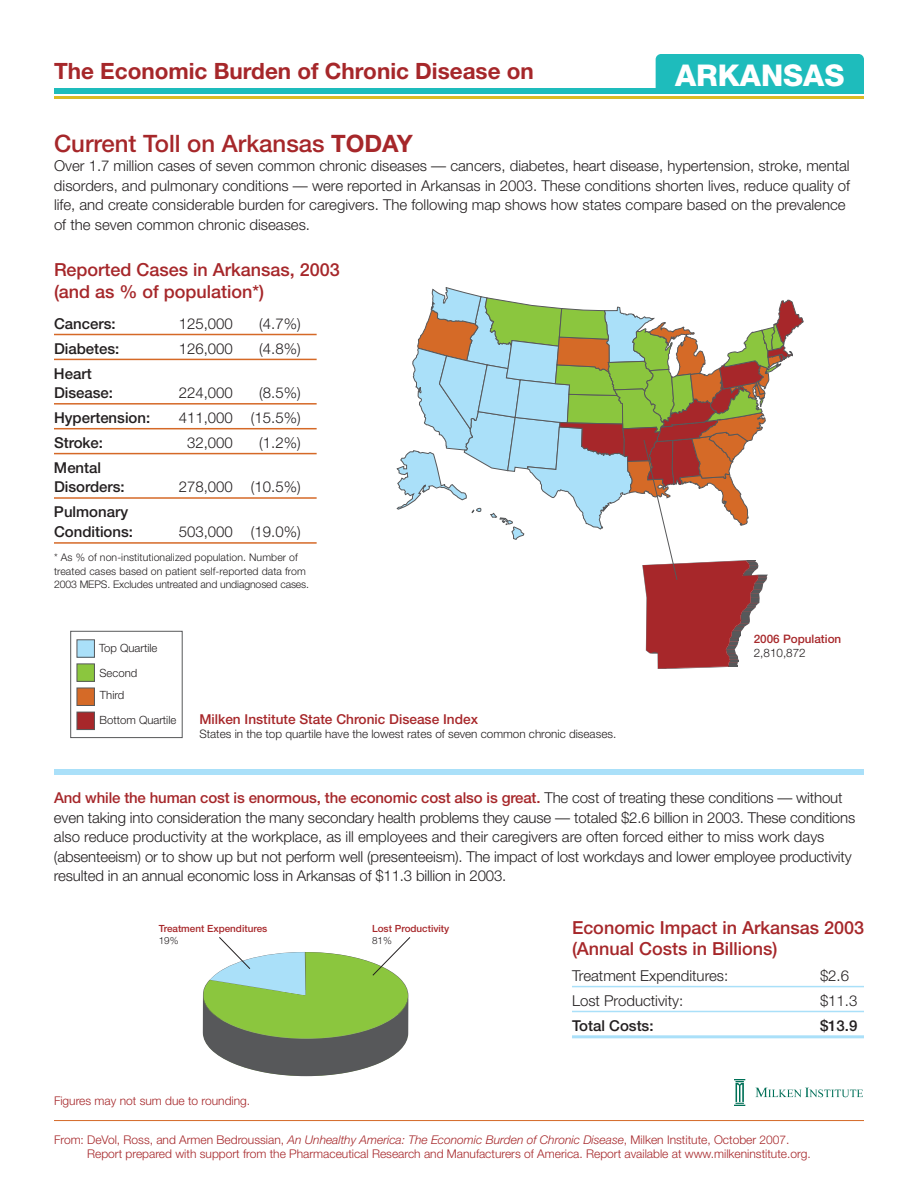
<style>
.page{position:relative;width:918px;height:1188px;background:#fff}
.page>*{position:absolute;margin:0;border:0;box-sizing:border-box;transform-origin:0 0}
.t1{font:800 30px "Helvetica Neue";color:#fff}
.t2{font:500 24px "Helvetica Neue";color:#a6272a}
.t3{font:700 22.5px "Helvetica Neue";color:#a6272a}
.t4{font:500 18px/21.6px "Helvetica Neue";color:#a6272a}
.t5{font:300 15px/19.5px "Helvetica Neue";color:#231f20}
.t6{font:500 15px/19.5px "Helvetica Neue";color:#231f20}
.t7{font:500 13.65px "Helvetica Neue";color:#a7272a}
.t8{font:300 12px/14.4px "Helvetica Neue";color:#a6272a}
.t9{font:300 11.7px "Helvetica Neue";color:#231f20}
.t10{font:500 11.7px "Helvetica Neue";color:#a7272a}
.t11{font:300 11.4px/24.6px "Helvetica Neue";color:#231f20}
.t12{font:300 10.5px/13.5px "Helvetica Neue";letter-spacing:.01em;color:#231f20}
.t13{font:500 9.9px "Helvetica Neue";color:#a7272a}
.t14{font:300 9.9px "Helvetica Neue";color:#231f20}
.s1{font-weight:700}
.s2{font-weight:500;color:#a6272a}
.s3{font-style:italic}
</style>
<div class="page">
<div style="left:54px;top:89px;width:810px;height:5px;background:#1ebcbc"></div>
<hr style="left:54px;top:96px;width:810px;height:3px;background:#dbba23">
<div style="left:656px;top:54px;width:208px;height:40px;background:#1ebcbc;border-radius:5px"></div>
<svg style="left:396px;top:287px;width:408px;height:382px"></svg>
<div style="left:54px;top:770px;width:810px;height:5px;background:#aae0f9"></div>
<hr style="left:54px;top:334px;width:263px;height:1px;background:#d56927">
<hr style="left:54px;top:359px;width:263px;height:1px;background:#d56927">
<hr style="left:54px;top:403px;width:263px;height:2px;background:#d56927">
<hr style="left:54px;top:428px;width:263px;height:1px;background:#d56927">
<hr style="left:54px;top:453px;width:263px;height:1px;background:#d56927">
<hr style="left:54px;top:497px;width:263px;height:2px;background:#d56927">
<hr style="left:54px;top:542px;width:263px;height:2px;background:#d56927">
<div style="left:70px;top:631px;width:112px;height:107px;border:1px solid #57585a"></div>
<div style="left:77px;top:640px;width:17px;height:17px;background:#aae0f9"></div>
<div style="left:77px;top:640px;width:18px;height:18px;border:1px solid #57585a"></div>
<div style="left:77px;top:664px;width:17px;height:17px;background:#8bc63e"></div>
<div style="left:77px;top:664px;width:18px;height:18px;border:1px solid #57585a"></div>
<div style="left:77px;top:688px;width:17px;height:17px;background:#d56a27"></div>
<div style="left:77px;top:688px;width:18px;height:18px;border:1px solid #57585a"></div>
<div style="left:77px;top:712px;width:17px;height:18px;background:#a7272a"></div>
<div style="left:77px;top:712px;width:18px;height:18px;border:1px solid #57585a"></div>
<svg style="left:203px;top:937px;width:208px;height:139px"></svg>
<hr style="left:572px;top:986px;width:292px;height:1px;background:#aae0f9">
<hr style="left:572px;top:1011px;width:292px;height:1px;background:#aae0f9">
<hr style="left:572px;top:1035px;width:292px;height:3px;background:#aae0f9">
<hr style="left:54px;top:1120px;width:810px;height:1px;background:#d56927">
<img style="left:735px;top:1079px;width:128px;height:27px">
<h3 class="t3" style="left:54px;top:63px;width:481px">The Economic Burden of Chronic Disease on</h3>
<h1 class="t1" style="left:675px;top:65px;width:171px">ARKANSAS</h1>
<h2 class="t2" style="left:54px;top:134px;width:360px">Current Toll on Arkansas <span class="s1">TODAY</span></h2>
<p class="t5" style="left:54px;top:157px;width:798px">Over 1.7 million cases of seven common chronic diseases — cancers, diabetes, heart disease, hypertension, stroke, mental disorders, and pulmonary conditions — were reported in Arkansas in 2003. These conditions shorten lives, reduce quality of life, and create considerable burden for caregivers. The following map shows how states compare based on the prevalence of the seven common chronic diseases.</p>
<p class="t4" style="left:54px;top:261px;width:287px">Reported Cases in Arkansas, 2003 (and as % of population*)</p>
<p class="t6" style="left:54px;top:315px;width:63px">Cancers:</p>
<p class="t5" style="left:179px;top:315px;width:56px">125,000</p>
<p class="t5" style="left:259px;top:315px;width:43px">(4.7%)</p>
<p class="t6" style="left:54px;top:340px;width:67px">Diabetes:</p>
<p class="t5" style="left:179px;top:340px;width:56px">126,000</p>
<p class="t5" style="left:259px;top:340px;width:43px">(4.8%)</p>
<p class="t6" style="left:54px;top:365px;width:61px">Heart<br>Disease:</p>
<p class="t5" style="left:179px;top:385px;width:56px">224,000</p>
<p class="t5" style="left:259px;top:385px;width:43px">(8.5%)</p>
<p class="t6" style="left:54px;top:409px;width:98px">Hypertension:</p>
<p class="t5" style="left:179px;top:409px;width:123px">411,000 (15.5%)</p>
<p class="t6" style="left:54px;top:434px;width:51px">Stroke:</p>
<p class="t5" style="left:187px;top:434px;width:47px">32,000</p>
<p class="t5" style="left:259px;top:434px;width:43px">(1.2%)</p>
<p class="t6" style="left:54px;top:459px;width:72px">Mental<br>Disorders:</p>
<p class="t5" style="left:179px;top:479px;width:123px">278,000 (10.5%)</p>
<p class="t6" style="left:54px;top:504px;width:81px">Pulmonary<br>Conditions:</p>
<p class="t5" style="left:179px;top:523px;width:123px">503,000 (19.0%)</p>
<p class="t12" style="left:54px;top:552px;width:257px">* As % of non-institutionalized population. Number of treated cases based on patient self-reported data from<br>2003 MEPS. Excludes untreated and undiagnosed cases.</p>
<p class="t11" style="left:99px;top:637px;width:60px">Top Quartile<br>Second</p>
<p class="t11" style="left:100px;top:684px;width:78px">Third<br>Bottom Quartile</p>
<p class="t7" style="left:199px;top:714px;width:280px">Milken Institute State Chronic Disease Index</p>
<p class="t9" style="left:199px;top:729px;width:418px">States in the top quartile have the lowest rates of seven common chronic diseases.</p>
<p class="t10" style="left:754px;top:634px;width:89px">2006 Population</p>
<p class="t9" style="left:754px;top:648px;width:54px">2,810,872</p>
<p class="t5" style="left:54px;top:790px;width:803px"><span class="s2">And while the human cost is enormous, the economic cost also is great.</span> The cost of treating these conditions — without even taking into consideration the many secondary health problems they cause — totaled $2.6 billion in 2003. These conditions also reduce productivity at the workplace, as ill employees and their caregivers are often forced either to miss work days (absenteeism) or to show up but not perform well (presenteeism). The impact of lost workdays and lower employee productivity resulted in an annual economic loss in Arkansas of $11.3 billion in 2003.</p>
<p class="t13" style="left:159px;top:925px;width:110px">Treatment Expenditures</p>
<p class="t14" style="left:159px;top:937px;width:21px">19%</p>
<p class="t8" style="left:54px;top:1095px;width:198px">Figures may not sum due to rounding.</p>
<p class="t13" style="left:372px;top:925px;width:79px">Lost Productivity</p>
<p class="t14" style="left:372px;top:937px;width:21px">81%</p>
<p class="t4" style="left:572px;top:918px;width:294px">Economic Impact in Arkansas 2003 (Annual Costs in Billions)</p>
<p class="t10" style="left:752px;top:928px;width:8px">L</p>
<p class="t5" style="left:572px;top:967px;width:158px">Treatment Expenditures:</p>
<p class="t5" style="left:820px;top:967px;width:31px">$2.6</p>
<p class="t5" style="left:572px;top:992px;width:113px">Lost Productivity:</p>
<p class="t5" style="left:820px;top:992px;width:39px">$11.3</p>
<p class="t6" style="left:572px;top:1017px;width:83px">Total Costs:</p>
<p class="t6" style="left:820px;top:1017px;width:39px">$13.9</p>
<p class="t8" style="left:87px;top:1133px;width:725px;text-indent:-33px">From: DeVol, Ross, and Armen Bedroussian, <span class="s3">An Unhealthy America: The Economic Burden of Chronic Disease</span>, Milken Institute, October 2007.<br>Report prepared with support from the Pharmaceutical Research and Manufacturers of America. Report available at www.milkeninstitute.org.</p>
</div>
